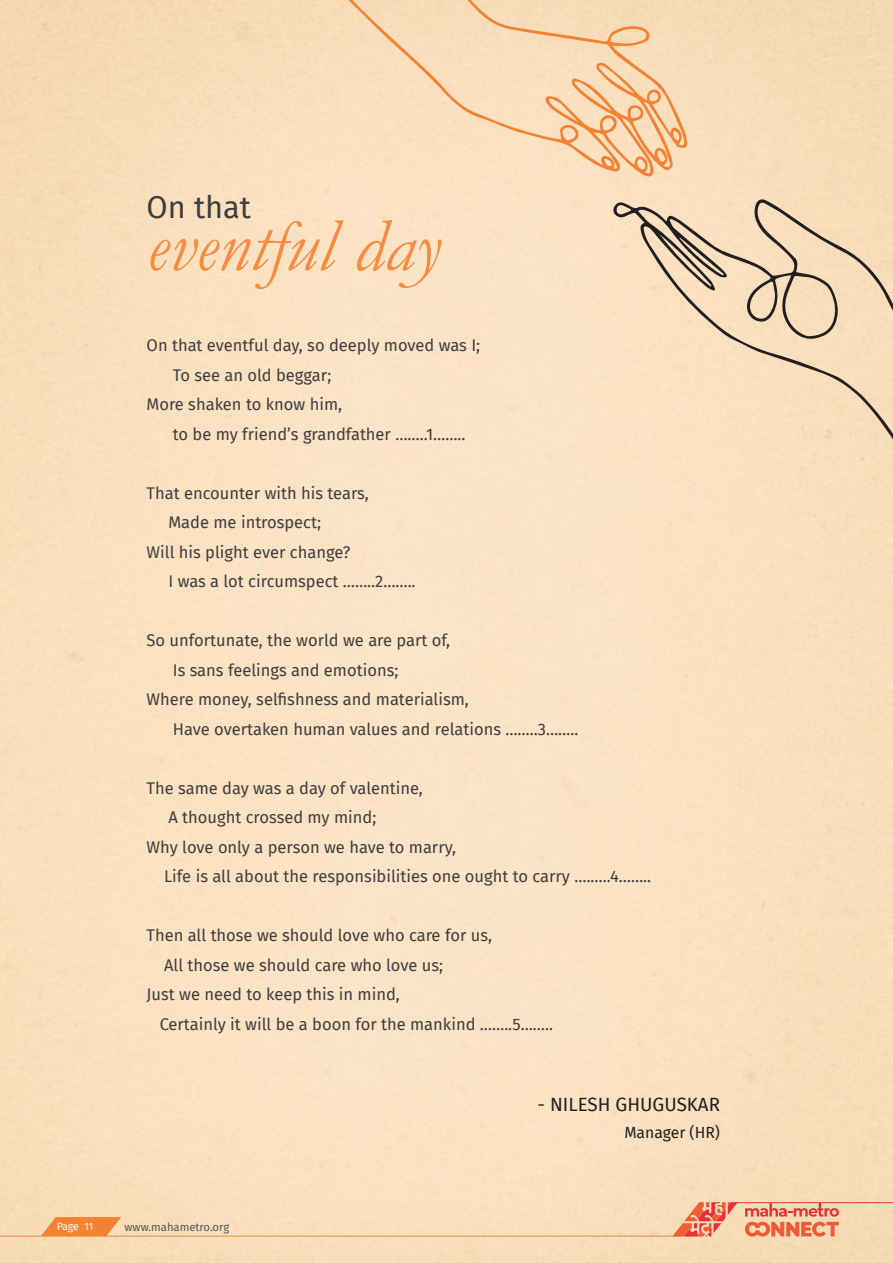
<style>
.page{position:relative;width:893px;height:1263px;background:#fff}
.page>*{position:absolute;margin:0;border:0;box-sizing:border-box;transform-origin:0 0}
.t1{font:italic 75.75px "Garamond";color:#f68d43}
.t2{font:30.75px "Fira Sans";color:#3e3e3f}
.t3{font:18.75px "Fira Sans";color:#231f20}
.t4{font:16.5px "Fira Sans";color:#3e3e3f}
.t5{font:15.75px "Fira Sans";color:#231f20}
.t6{font:11.25px "Fira Sans";color:#57585a}
.t7{font:10.5px "Fira Sans";letter-spacing:-.015em;color:#fff}
</style>
<div class="page">
<img style="left:0;top:0;width:893px;height:1263px">
<svg style="left:672px;top:1202px;width:66px;height:34px;background:#f39f83"></svg>
<svg style="left:745px;top:1203px;width:94px;height:13px"></svg>
<svg style="left:745px;top:1222px;width:94px;height:14px"></svg>
<hr style="left:735px;top:1202px;width:158px;height:1px;background:#ed2d38">
<hr style="left:0;top:1235px;width:676px;height:1px;background:#f48232">
<svg style="left:41px;top:1217px;width:80px;height:19px;background:#f49249"></svg>
<svg style="left:0;top:863px;width:1px;height:355px"></svg>
<svg style="left:342px;top:0;width:345px;height:177px;background:#f8d7b2"></svg>
<svg style="left:612px;top:198px;width:281px;height:248px;background:#ebd3b4"></svg>
<h2 class="t2" style="left:147px;top:184px;width:106px">On that</h2>
<h1 class="t1" style="left:147px;top:194px;width:295px">eventful day</h1>
<p class="t4" style="left:147px;top:333px;width:335px">On that eventful day, so deeply moved was I;</p>
<p class="t4" style="left:173px;top:362px;width:160px">To see an old beggar;</p>
<p class="t4" style="left:147px;top:392px;width:197px">More shaken to know him,</p>
<p class="t4" style="left:173px;top:421px;width:294px">to be my friend’s grandfather ……..1……..</p>
<p class="t4" style="left:147px;top:480px;width:224px">That encounter with his tears,</p>
<p class="t4" style="left:168px;top:510px;width:154px">Made me introspect;</p>
<p class="t4" style="left:147px;top:539px;width:205px">Will his plight ever change?</p>
<p class="t4" style="left:168px;top:569px;width:249px">I was a lot circumspect ……..2……..</p>
<p class="t4" style="left:147px;top:628px;width:305px">So unfortunate, the world we are part of,</p>
<p class="t4" style="left:173px;top:657px;width:227px">Is sans feelings and emotions;</p>
<p class="t4" style="left:147px;top:687px;width:324px">Where money, selfishness and materialism,</p>
<p class="t4" style="left:173px;top:716px;width:407px">Have overtaken human values and relations ……..3……..</p>
<p class="t4" style="left:147px;top:775px;width:278px">The same day was a day of valentine,</p>
<p class="t4" style="left:168px;top:805px;width:209px">A thought crossed my mind;</p>
<p class="t4" style="left:147px;top:834px;width:311px">Why love only a person we have to marry,</p>
<p class="t4" style="left:164px;top:864px;width:489px">Life is all about the responsibilities one ought to carry .……..4……..</p>
<p class="t4" style="left:147px;top:923px;width:347px">Then all those we should love who care for us,</p>
<p class="t4" style="left:164px;top:952px;width:281px">All those we should care who love us;</p>
<p class="t4" style="left:147px;top:982px;width:255px">Just we need to keep this in mind,</p>
<p class="t4" style="left:160px;top:1011px;width:395px">Certainly it will be a boon for the mankind ……..5……..</p>
<p class="t7" style="left:57px;top:1219px;width:38px">Page 11</p>
<p class="t6" style="left:125px;top:1218px;width:106px">www.mahametro.org</p>
<p class="t3" style="left:538px;top:1090px;width:184px">- NILESH GHUGUSKAR</p>
<p class="t5" style="left:624px;top:1120px;width:97px">Manager (HR)</p>
</div>
